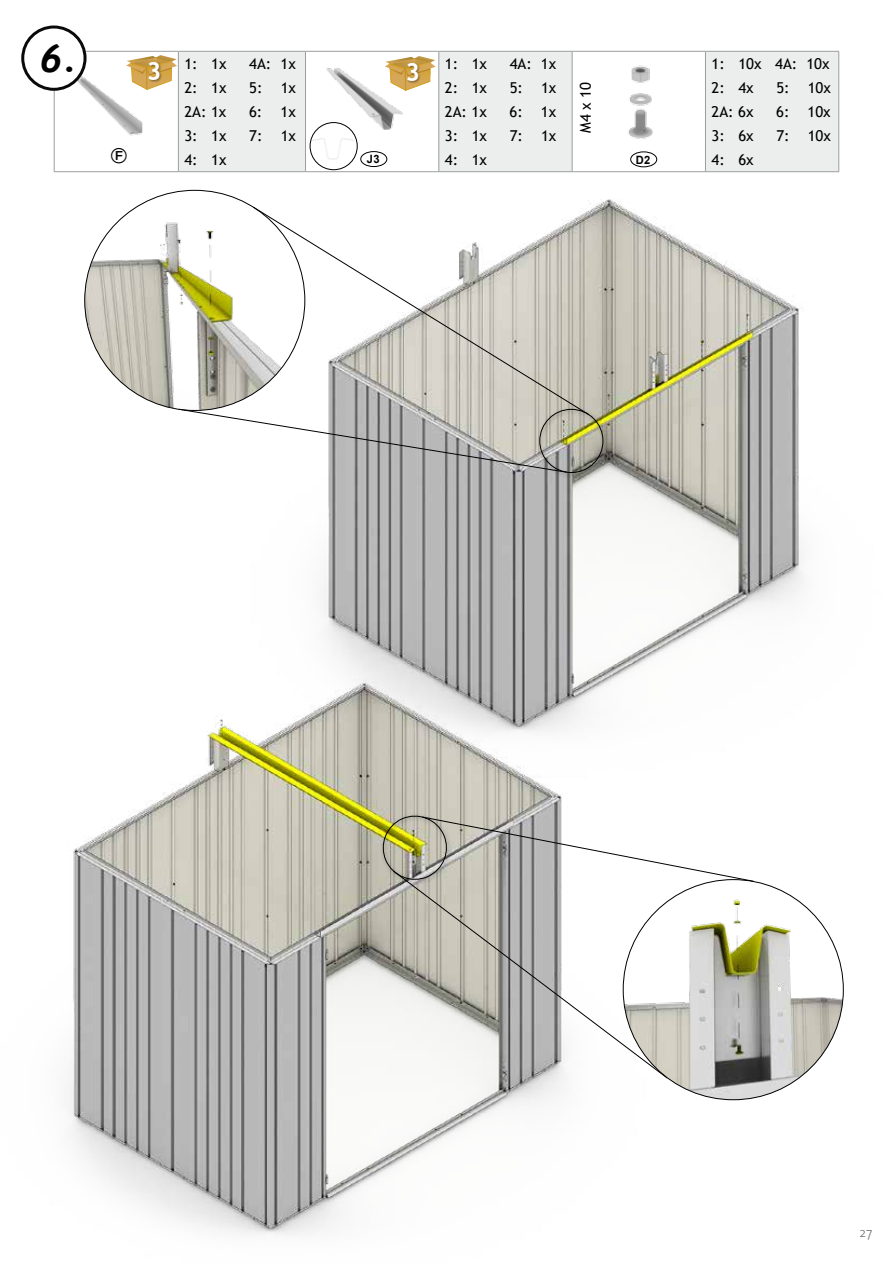
<style>
.page{position:relative;width:893px;height:1263px;background:#fff}
.page>*{position:absolute;margin:0;border:0;box-sizing:border-box;transform-origin:0 0}
.t1{font:italic 700 39px "Trebuchet";color:#000}
.t2{font:700 25.05px "Trebuchet MS";color:#fff}
.t3{font:18px "Bundesbahn Pi 3";color:#000}
.t4{font:15px/24px "Trebuchet MS";color:#000}
.t5{font:300 13.5px "The Sans";color:#707172}
.t6{font:700 11.4px "Arial";color:#000}
</style>
<div class="page">
<img style="left:64px;top:52px;width:114px;height:118px">
<svg style="left:179px;top:52px;width:659px;height:119px;fill:#eceded"></svg>
<hr style="left:54px;top:51px;width:124px;height:1px;background:#9c9e9f">
<hr style="left:54px;top:51px;width:1px;height:121px;background:#9c9e9f">
<hr style="left:178px;top:51px;width:127px;height:1px;background:#9c9e9f">
<hr style="left:178px;top:51px;width:1px;height:121px;background:#9c9e9f">
<hr style="left:305px;top:51px;width:134px;height:1px;background:#9c9e9f">
<hr style="left:305px;top:51px;width:1px;height:121px;background:#9c9e9f">
<hr style="left:439px;top:51px;width:133px;height:1px;background:#9c9e9f">
<hr style="left:439px;top:51px;width:1px;height:121px;background:#9c9e9f">
<hr style="left:572px;top:51px;width:133px;height:1px;background:#9c9e9f">
<hr style="left:572px;top:51px;width:1px;height:121px;background:#9c9e9f">
<hr style="left:705px;top:51px;width:134px;height:1px;background:#9c9e9f">
<hr style="left:705px;top:51px;width:1px;height:121px;background:#9c9e9f">
<hr style="left:838px;top:51px;width:1px;height:121px;background:#9c9e9f">
<hr style="left:54px;top:171px;width:124px;height:1px;background:#9c9e9f">
<hr style="left:178px;top:171px;width:127px;height:1px;background:#9c9e9f">
<hr style="left:305px;top:171px;width:134px;height:1px;background:#9c9e9f">
<hr style="left:439px;top:171px;width:133px;height:1px;background:#9c9e9f">
<hr style="left:572px;top:171px;width:133px;height:1px;background:#9c9e9f">
<hr style="left:705px;top:171px;width:134px;height:1px;background:#9c9e9f">
<img style="left:582px;top:50px;width:108px;height:108px">
<div style="left:630px;top:151px;width:27px;height:16px;border:1px solid #000;border-radius:50%"></div>
<div style="left:360px;top:151px;width:27px;height:16px;border:1px solid #000;border-radius:50%"></div>
<svg style="left:385px;top:56px;width:51px;height:35px"></svg>
<div style="left:407px;top:63px;width:14px;height:21px;background:#000;opacity:.4"></div>
<svg style="left:126px;top:55px;width:51px;height:35px"></svg>
<div style="left:148px;top:62px;width:15px;height:21px;background:#000;opacity:.4"></div>
<img style="left:84px;top:189px;width:720px;height:458px">
<img style="left:68px;top:638px;width:602px;height:597px">
<svg style="left:379px;top:812px;width:375px;height:72px"></svg>
<svg style="left:393px;top:870px;width:275px;height:208px"></svg>
<img style="left:623px;top:880px;width:220px;height:220px;border-radius:110px">
<div style="left:23px;top:27px;width:62px;height:62px;background:#fff;border-radius:50%"></div>
<div style="left:21px;top:26px;width:66px;height:65px;border:3px solid #0a0a0b;border-radius:50%"></div>
<div style="left:536px;top:406px;width:73px;height:73px;background:#000;opacity:.75"></div>
<img style="left:85px;top:204px;width:220px;height:206px">
<svg style="left:253px;top:207px;width:336px;height:208px"></svg>
<svg style="left:178px;top:409px;width:389px;height:64px"></svg>
<svg style="left:310px;top:123px;width:47px;height:47px"></svg>
<img style="left:310px;top:130px;width:47px;height:34px">
<div style="left:310px;top:122px;width:48px;height:48px;border:1px solid #000;border-radius:50%"></div>
<h1 class="t1" style="left:40px;top:33px;width:39px">6.</h1>
<p class="t3" style="left:110px;top:148px;width:18px">F</p>
<p class="t4" style="left:184px;top:52px;width:44px">1: 1x</p>
<p class="t4" style="left:249px;top:52px;width:48px">4A: 1x</p>
<p class="t4" style="left:184px;top:76px;width:44px">2: 1x</p>
<p class="t4" style="left:249px;top:76px;width:48px">5: 1x</p>
<p class="t4" style="left:184px;top:100px;width:44px">2A: 1x</p>
<p class="t4" style="left:249px;top:100px;width:48px">6: 1x</p>
<p class="t4" style="left:184px;top:124px;width:44px">3: 1x</p>
<p class="t4" style="left:249px;top:124px;width:48px">7: 1x</p>
<p class="t4" style="left:184px;top:148px;width:44px">4: 1x</p>
<p class="t4" style="left:445px;top:52px;width:44px">1: 1x</p>
<p class="t4" style="left:510px;top:52px;width:48px">4A: 1x</p>
<p class="t4" style="left:445px;top:76px;width:44px">2: 1x</p>
<p class="t4" style="left:510px;top:76px;width:48px">5: 1x</p>
<p class="t4" style="left:445px;top:100px;width:44px">2A: 1x</p>
<p class="t4" style="left:509px;top:100px;width:48px">6: 1x</p>
<p class="t4" style="left:445px;top:124px;width:44px">3: 1x</p>
<p class="t4" style="left:510px;top:124px;width:48px">7: 1x</p>
<p class="t4" style="left:445px;top:148px;width:44px">4: 1x</p>
<h2 class="t2" style="left:147px;top:55px;width:16px">3</h2>
<h2 class="t2" style="left:405px;top:56px;width:16px">3</h2>
<p class="t4" style="left:573px;top:133px;width:52px;rotate:-90deg">M4 x 10</p>
<p class="t6" style="left:367px;top:151px;width:14px">J3</p>
<p class="t6" style="left:636px;top:152px;width:16px">D2</p>
<p class="t4" style="left:711px;top:52px;width:120px">1: 10x 4A: 10x<br>2: 4x</p>
<p class="t4" style="left:776px;top:76px;width:56px">5: 10x</p>
<p class="t4" style="left:711px;top:100px;width:44px">2A: 6x</p>
<p class="t4" style="left:776px;top:100px;width:56px">6: 10x</p>
<p class="t4" style="left:711px;top:124px;width:44px">3: 6x</p>
<p class="t4" style="left:776px;top:124px;width:56px">7: 10x</p>
<p class="t4" style="left:711px;top:148px;width:44px">4: 6x</p>
<p class="t5" style="left:860px;top:1221px;width:14px">27</p>
</div>
